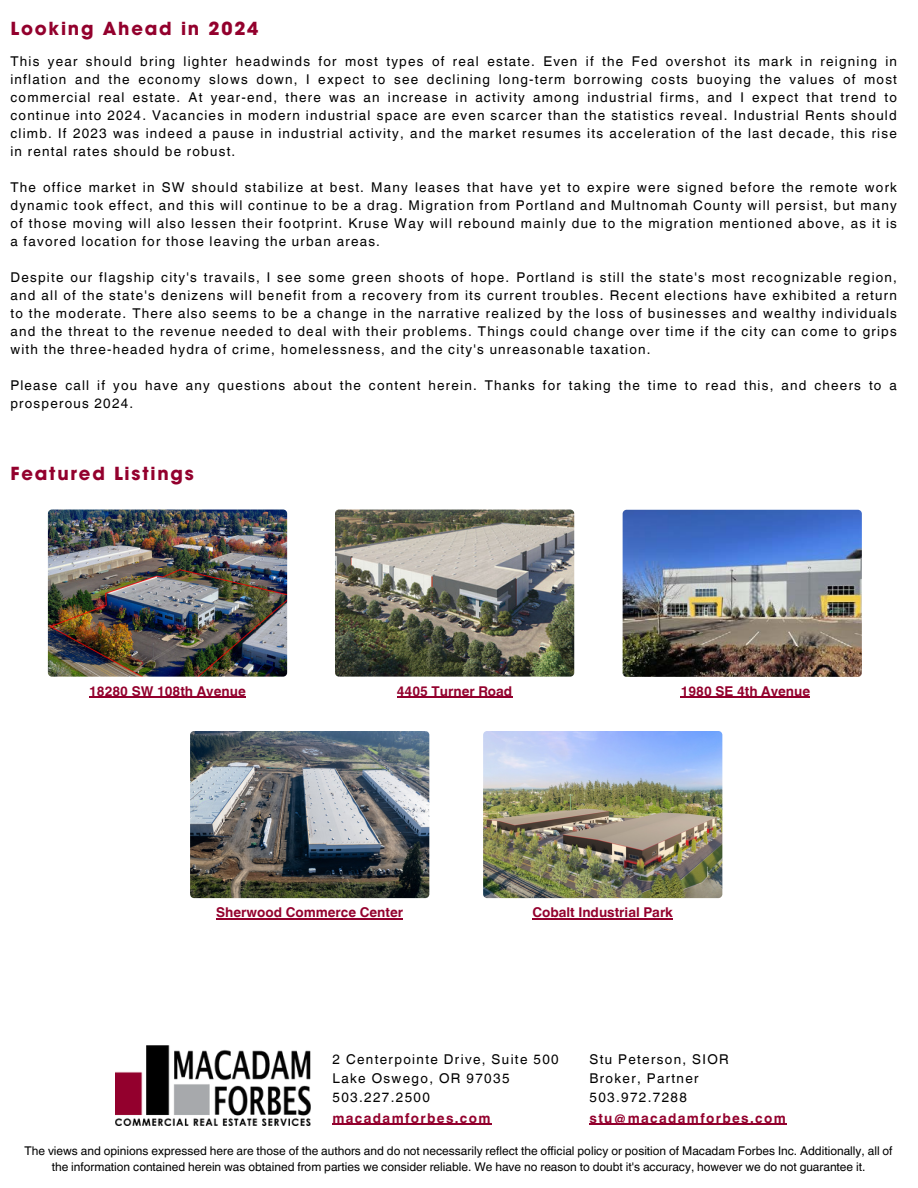
<style>
.page{position:relative;width:918px;height:1188px;background:#fff}
.page>*{position:absolute;margin:0;border:0;box-sizing:border-box;transform-origin:0 0}
.t1{font:700 18px "ITC Avant Garde Pro";letter-spacing:.1em;color:#93002d}
.t2{font:13.5px/18px "Helvetica World";letter-spacing:.09em;color:#000}
.t3{font:700 13.5px "Helvetica World";color:#93002d}
.t4{font:700 13.5px "Helvetica World";letter-spacing:.1em;color:#93002d}
.t5{font:12px/16px "Helvetica World";color:#000;text-align:center}
</style>
<div class="page">
<img style="left:115px;top:1045px;width:195px;height:80px">
<hr style="left:333px;top:1124px;width:159px;height:1px;background:#93002d">
<hr style="left:590px;top:1124px;width:197px;height:1px;background:#93002d">
<img style="left:190px;top:731px;width:239px;height:167px;border-radius:4px">
<img style="left:483px;top:731px;width:239px;height:167px;border-radius:4px">
<img style="left:623px;top:510px;width:239px;height:167px;border-radius:4px">
<img style="left:335px;top:510px;width:239px;height:167px;border-radius:4px">
<img style="left:48px;top:510px;width:239px;height:167px;border-radius:4px">
<hr style="left:216px;top:918px;width:187px;height:1px;background:#93002d">
<hr style="left:532px;top:918px;width:141px;height:1px;background:#93002d">
<hr style="left:681px;top:697px;width:129px;height:1px;background:#93002d">
<hr style="left:397px;top:697px;width:115px;height:1px;background:#93002d">
<hr style="left:89px;top:697px;width:157px;height:1px;background:#93002d">
<h1 class="t1" style="left:10px;top:22px;width:249px">Looking Ahead in 2024</h1>
<p class="t2" style="left:10px;top:52px;width:888px;text-align:justify">This year should bring lighter headwinds for most types of real estate. Even if the Fed overshot its mark in reigning in inflation and the economy slows down, I expect to see declining long-term borrowing costs buoying the values of most commercial real estate. At year-end, there was an increase in activity among industrial firms, and I expect that trend to continue into 2024. Vacancies in modern industrial space are even scarcer than the statistics reveal. Industrial Rents should climb. If 2023 was indeed a pause in industrial activity, and the market resumes its acceleration of the last decade, this rise in rental rates should be robust.</p>
<p class="t2" style="left:10px;top:178px;width:888px;text-align:justify">The office market in SW should stabilize at best. Many leases that have yet to expire were signed before the remote work dynamic took effect, and this will continue to be a drag. Migration from Portland and Multnomah County will persist, but many of those moving will also lessen their footprint. Kruse Way will rebound mainly due to the migration mentioned above, as it is a favored location for those leaving the urban areas.</p>
<p class="t2" style="left:10px;top:268px;width:888px;text-align:justify">Despite our flagship city's travails, I see some green shoots of hope. Portland is still the state's most recognizable region, and all of the state's denizens will benefit from a recovery from its current troubles. Recent elections have exhibited a return to the moderate. There also seems to be a change in the narrative realized by the loss of businesses and wealthy individuals and the threat to the revenue needed to deal with their problems. Things could change over time if the city can come to grips with the three-headed hydra of crime, homelessness, and the city's unreasonable taxation.</p>
<p class="t2" style="left:10px;top:376px;width:888px">Please call if you have any questions about the content herein. Thanks for taking the time to read this, and cheers to a prosperous 2024.</p>
<h1 class="t1" style="left:10px;top:467px;width:185px">Featured Listings</h1>
<p class="t3" style="left:89px;top:680px;width:158px">18280 SW 108th Avenue</p>
<p class="t3" style="left:397px;top:680px;width:117px">4405 Turner Road</p>
<p class="t3" style="left:681px;top:680px;width:131px">1980 SE 4th Avenue</p>
<p class="t3" style="left:216px;top:901px;width:188px">Sherwood Commerce Center</p>
<p class="t3" style="left:532px;top:901px;width:142px">Cobalt Industrial Park</p>
<p class="t2" style="left:333px;top:1050px;width:228px;line-height:19.2px">2 Centerpointe Drive, Suite 500<br>Lake Oswego, OR 97035<br>503.227.2500</p>
<p class="t4" style="left:333px;top:1107px;width:159px">macadamforbes.com</p>
<p class="t2" style="left:590px;top:1050px;width:141px;line-height:19.2px">Stu Peterson, SIOR<br>Broker, Partner<br>503.972.7288</p>
<p class="t4" style="left:590px;top:1107px;width:198px">stu@macadamforbes.com</p>
<p class="t5" style="left:25px;top:1143px;width:870px">The views and opinions expressed here are those of the authors and do not necessarily reflect the official policy or position of Macadam Forbes Inc. Additionally, all of the information contained herein was obtained from parties we consider reliable. We have no reason to doubt it's accuracy, however we do not guarantee it.</p>
</div>
